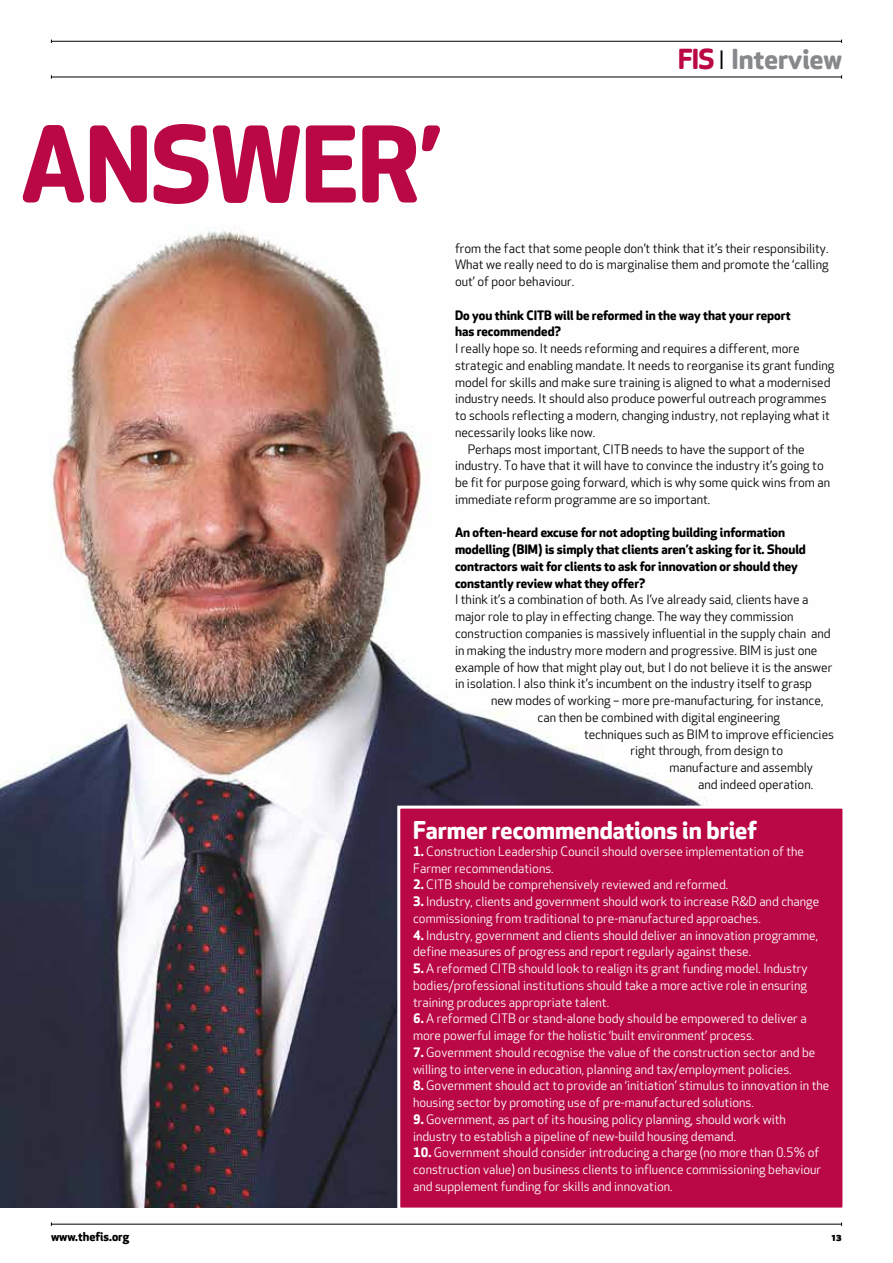
<style>
.page{position:relative;width:893px;height:1263px;background:#fff}
.page>*{position:absolute;margin:0;border:0;box-sizing:border-box;transform-origin:0 0}
.t1{font:700 102.75px "Apex Rounded";letter-spacing:-.01em;color:#b90845}
.t2{font:700 27px "Apex Rounded";color:#86888c}
.t3{font:700 24px "Apex Rounded";color:#fff}
.t4{font:12.75px/16.8px "Apex Rounded";color:#000;text-align:justify}
.t5{font:12.75px/16.8px "Apex Rounded";color:#fff}
.t6{font:700 12.75px/16.8px "Apex Rounded";color:#000}
.t7{font:700 12px "Apex Rounded";color:#000}
.s1{color:#b90845}
.s2{color:#000}
.s3{font-weight:700}
</style>
<div class="page">
<img style="left:0;top:230px;width:707px;height:978px">
<div style="left:399px;top:807px;width:445px;height:402px;background:#b90845"></div>
<div style="left:397px;top:806px;width:448px;height:404px;border:3px solid #fff"></div>
<hr style="left:51px;top:41px;width:791px;height:1px;background:#000">
<hr style="left:51px;top:77px;width:791px;height:1px;background:#000">
<hr style="left:51px;top:1224px;width:791px;height:1px;background:#000">
<h2 class="t2" style="left:678px;top:44px;width:165px"><span class="s1">FIS</span> <span class="s2">❘</span> Interview</h2>
<h1 class="t1" style="left:20px;top:104px;width:421px">ANSWER’</h1>
<p class="t4" style="left:455px;top:240px;width:375px">from the fact that some people don’t think that it’s their responsibility.<br>What we really need to do is marginalise them and promote the ‘calling out’ of poor behaviour.</p>
<p class="t6" style="left:455px;top:307px;width:337px">Do you think CITB will be reformed in the way that your report has recommended?</p>
<p class="t4" style="left:455px;top:341px;width:346px">I really hope so. It needs reforming and requires a different, more</p>
<p class="t4" style="left:455px;top:357px;width:381px">strategic and enabling mandate. It needs to reorganise its grant funding</p>
<p class="t4" style="left:455px;top:374px;width:377px">model for skills and make sure training is aligned to what a modernised</p>
<p class="t4" style="left:455px;top:391px;width:373px">industry needs. It should also produce powerful outreach programmes</p>
<p class="t4" style="left:455px;top:408px;width:376px">to schools reflecting a modern, changing industry, not replaying what it</p>
<p class="t4" style="left:455px;top:424px;width:142px">necessarily looks like now.</p>
<p class="t4" style="left:468px;top:441px;width:338px">Perhaps most important, CITB needs to have the support of the</p>
<p class="t4" style="left:455px;top:458px;width:370px">industry. To have that it will have to convince the industry it’s going to</p>
<p class="t4" style="left:455px;top:475px;width:377px">be fit for purpose going forward, which is why some quick wins from an</p>
<p class="t4" style="left:455px;top:491px;width:257px">immediate reform programme are so important.</p>
<p class="t6" style="left:455px;top:525px;width:352px">An often-heard excuse for not adopting building information modelling (BIM) is simply that clients aren’t asking for it. Should contractors wait for clients to ask for innovation or should they constantly review what they offer?</p>
<p class="t4" style="left:455px;top:592px;width:379px;text-align:left">I think it’s a combination of both. As I’ve already said, clients have a major role to play in effecting change. The way they commission construction companies is massively influential in the supply chain and in making the industry more modern and progressive. BIM is just one example of how that might play out, but I do not believe it is the answer in isolation. I also think it’s incumbent on the industry itself to grasp</p>
<p class="t4" style="left:491px;top:692px;width:334px;text-align:center">new modes of working – more pre-manufacturing, for instance, can then be combined with digital engineering</p>
<p class="t4" style="left:584px;top:726px;width:252px">techniques such as BIM to improve efficiencies</p>
<p class="t4" style="left:630px;top:743px;width:154px">right through, from design to</p>
<p class="t4" style="left:669px;top:759px;width:145px">manufacture and assembly</p>
<p class="t4" style="left:698px;top:776px;width:117px">and indeed operation.</p>
<h3 class="t3" style="left:413px;top:816px;width:345px">Farmer recommendations in brief</h3>
<p class="t5" style="left:413px;top:843px;width:393px"><span class="s3">1.</span> Construction Leadership Council should oversee implementation of the<br>Farmer recommendations.</p>
<p class="t5" style="left:413px;top:877px;width:317px"><span class="s3">2.</span> CITB should be comprehensively reviewed and reformed.</p>
<p class="t5" style="left:413px;top:893px;width:408px"><span class="s3">3.</span> Industry, clients and government should work to increase R&amp;D and change commissioning from traditional to pre-manufactured approaches.</p>
<p class="t5" style="left:413px;top:927px;width:407px"><span class="s3">4.</span> Industry, government and clients should deliver an innovation programme, define measures of progress and report regularly against these.</p>
<p class="t5" style="left:413px;top:960px;width:396px;text-align:justify"><span class="s3">5.</span> A reformed CITB should look to realign its grant funding model. Industry bodies/professional institutions should take a more active role in ensuring training produces appropriate talent.</p>
<p class="t5" style="left:413px;top:1011px;width:395px"><span class="s3">6.</span> A reformed CITB or stand-alone body should be empowered to deliver a more powerful image for the holistic ‘built environment’ process.</p>
<p class="t5" style="left:413px;top:1044px;width:404px"><span class="s3">7.</span> Government should recognise the value of the construction sector and be willing to intervene in education, planning and tax/employment policies.</p>
<p class="t5" style="left:413px;top:1078px;width:418px"><span class="s3">8.</span> Government should act to provide an ‘initiation’ stimulus to innovation in the housing sector by promoting use of pre-manufactured solutions.</p>
<p class="t5" style="left:413px;top:1111px;width:374px"><span class="s3">9.</span> Government, as part of its housing policy planning, should work with industry to establish a pipeline of new-build housing demand.</p>
<p class="t5" style="left:413px;top:1145px;width:410px"><span class="s3">10.</span> Government should consider introducing a charge (no more than 0.5% of construction value) on business clients to influence commissioning behaviour and supplement funding for skills and innovation.</p>
<p class="t7" style="left:51px;top:1230px;width:80px">www.thefis.org</p>
<p class="t7" style="left:831px;top:1230px;width:12px">13</p>
</div>
